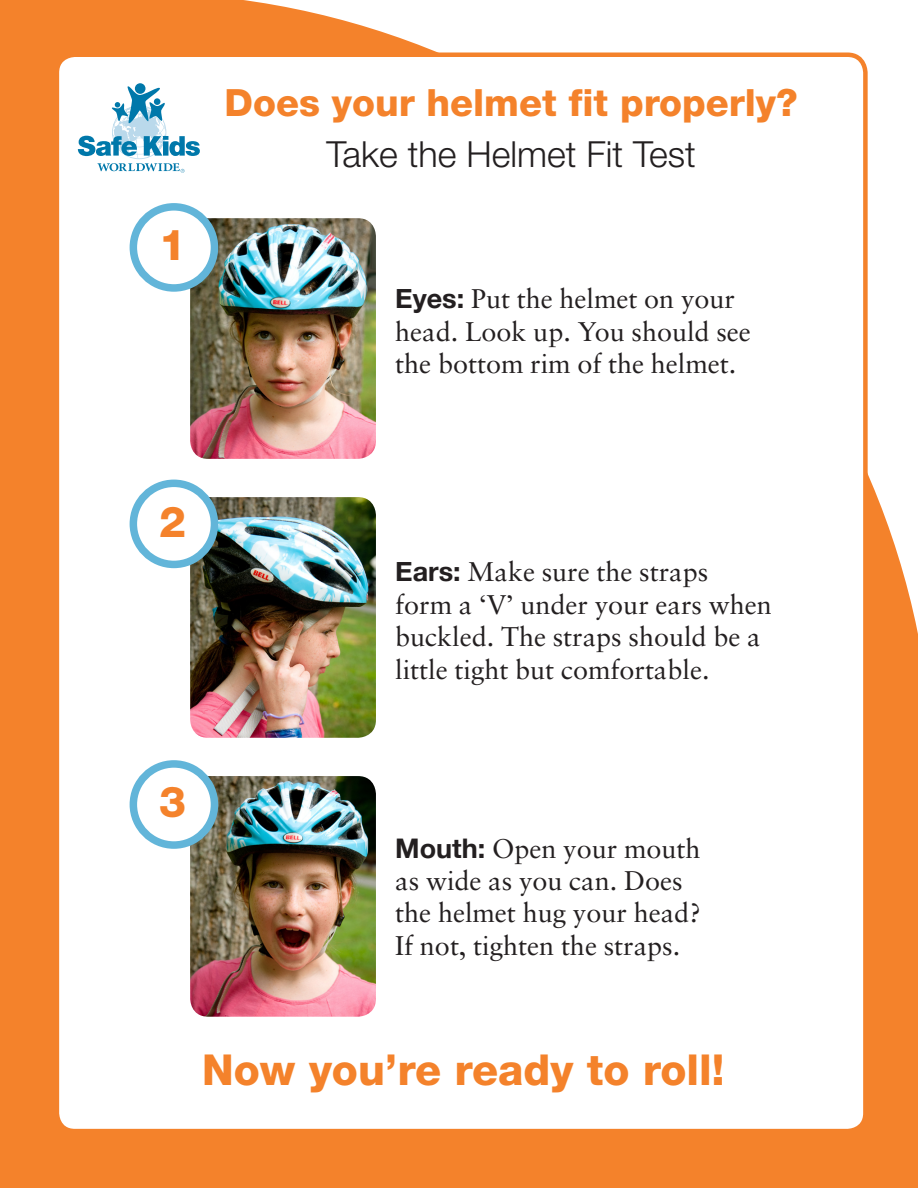
<style>
.page{position:relative;width:918px;height:1188px;background:#f4822b}
.page>*{position:absolute;margin:0;border:0;box-sizing:border-box;transform-origin:0 0}
.t1{font:800 42.75px "Helvetica Neue LT Std";color:#f4822b}
.t2{font:800 37.65px "Helvetica Neue LT Std";color:#f4822b}
.t3{font:300 36px "Helvetica Neue LT Std";color:#231f20}
.AA_BODY{font:27px/32.4px "Sabon";color:#231f20}
.s1{font-family:"Helvetica Neue";font-weight:700}
</style>
<div class="page">
<svg style="left:244px;top:0;width:674px;height:634px;fill:#fff"></svg>
<div style="left:57px;top:55px;width:808px;height:1076px;background:#fff;border-radius:18px"></div>
<div style="left:55px;top:52px;width:813px;height:1081px;border:4px solid #f4822b;border-radius:18px"></div>
<svg style="left:77px;top:83px;width:123px;height:90px"></svg>
<img style="left:190px;top:218px;width:186px;height:241px">
<img style="left:190px;top:497px;width:186px;height:241px">
<img style="left:190px;top:776px;width:186px;height:241px">
<div style="left:133px;top:207px;width:81px;height:81px;background:#fff;border-radius:50%"></div>
<div style="left:130px;top:203px;width:88px;height:89px;border:8px solid #62b5d9;border-radius:50%"></div>
<div style="left:133px;top:483px;width:81px;height:81px;background:#fff;border-radius:50%"></div>
<div style="left:130px;top:480px;width:88px;height:88px;border:8px solid #62b5d9;border-radius:50%"></div>
<div style="left:133px;top:764px;width:81px;height:81px;background:#fff;border-radius:50%"></div>
<div style="left:130px;top:760px;width:88px;height:89px;border:8px solid #62b5d9;border-radius:50%"></div>
<p class="t1" style="left:159px;top:219px;width:28px">1</p>
<p class="t2" style="left:225px;top:80px;width:574px">Does your helmet fit properly?</p>
<p class="t3" style="left:326px;top:133px;width:371px">Take the Helmet Fit Test</p>
<p class="AA_BODY" style="left:395px;top:282px;width:357px"><span class="s1">Eyes:</span> Put the helmet on your head. Look up. You should see the bottom rim of the helmet.</p>
<p class="t1" style="left:159px;top:496px;width:28px">2</p>
<p class="AA_BODY" style="left:395px;top:556px;width:378px"><span class="s1">Ears:</span> Make sure the straps form a ‘V’ under your ears when buckled. The straps should be a little tight but comfortable.</p>
<p class="t1" style="left:159px;top:776px;width:28px">3</p>
<p class="AA_BODY" style="left:395px;top:832px;width:307px"><span class="s1">Mouth:</span> Open your mouth as wide as you can. Does the helmet hug your head?<br>If not, tighten the straps.</p>
<p class="t1" style="left:202px;top:1045px;width:524px">Now you’re ready to roll!</p>
</div>
